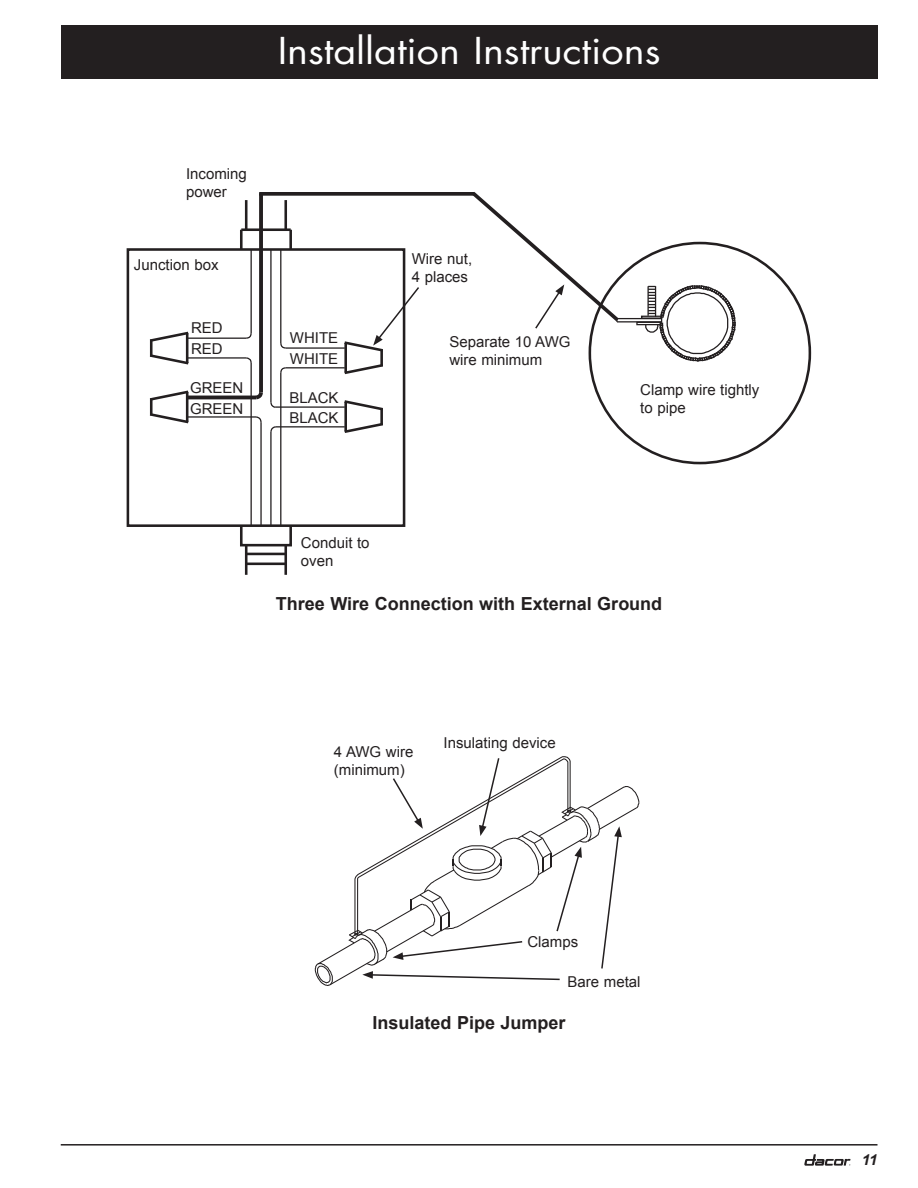
<style>
.page{position:relative;width:918px;height:1188px;background:#fff}
.page>*{position:absolute;margin:0;border:0;box-sizing:border-box;transform-origin:0 0}
.t1{font:36px "Futura Std";color:#fff;scale:1.1 1}
.t2{font:700 18px "Arial";color:#231f20}
.t3{font:15px/18px "Arial";color:#231f20}
.t4{font:italic 700 15px "Arial";color:#231f20}
</style>
<div class="page">
<svg style="left:804px;top:1154px;width:46px;height:12px"></svg>
<hr style="left:61px;top:1144px;width:817px;height:2px;background:#231f20">
<div style="left:61px;top:25px;width:817px;height:54px;background:#231f20"></div>
<div style="left:616px;top:318px;width:46px;height:4px;border:1px solid #231f20"></div>
<svg style="left:473px;top:192px;width:150px;height:138px"></svg>
<div style="left:641px;top:316px;width:21px;height:3px;border:1px solid #231f20"></div>
<svg style="left:645px;top:285px;width:91px;height:77px"></svg>
<div style="left:636px;top:322px;width:26px;height:3px;border:1px solid #231f20"></div>
<hr style="left:246px;top:563px;width:40px;height:2px;background:#231f20">
<hr style="left:246px;top:553px;width:40px;height:2px;background:#231f20">
<hr style="left:251px;top:250px;width:1px;height:83px;background:#231f20">
<hr style="left:280px;top:250px;width:1px;height:93px;background:#231f20">
<svg style="left:245px;top:332px;width:7px;height:7px"></svg>
<hr style="left:289px;top:230px;width:3px;height:20px;background:#231f20">
<hr style="left:241px;top:228px;width:50px;height:3px;background:#231f20">
<hr style="left:240px;top:230px;width:3px;height:20px;background:#231f20">
<svg style="left:149px;top:331px;width:42px;height:13px"></svg>
<hr style="left:187px;top:338px;width:59px;height:1px;background:#231f20">
<svg style="left:256px;top:416px;width:6px;height:6px"></svg>
<svg style="left:270px;top:426px;width:7px;height:6px"></svg>
<svg style="left:252px;top:393px;width:24px;height:15px"></svg>
<svg style="left:280px;top:367px;width:7px;height:7px"></svg>
<svg style="left:246px;top:357px;width:6px;height:7px"></svg>
<svg style="left:149px;top:352px;width:40px;height:13px"></svg>
<hr style="left:187px;top:357px;width:59px;height:2px;background:#231f20">
<hr style="left:187px;top:396px;width:69px;height:3px;background:#231f20">
<hr style="left:187px;top:416px;width:69px;height:2px;background:#231f20">
<svg style="left:259px;top:196px;width:4px;height:197px"></svg>
<hr style="left:270px;top:250px;width:2px;height:152px;background:#231f20">
<svg style="left:280px;top:342px;width:6px;height:7px"></svg>
<hr style="left:186px;top:333px;width:2px;height:30px;background:#231f20">
<hr style="left:150px;top:340px;width:3px;height:17px;background:#231f20">
<svg style="left:149px;top:390px;width:42px;height:13px"></svg>
<svg style="left:149px;top:411px;width:42px;height:13px"></svg>
<hr style="left:186px;top:392px;width:2px;height:30px;background:#231f20">
<hr style="left:150px;top:398px;width:3px;height:17px;background:#231f20">
<svg style="left:342px;top:423px;width:41px;height:10px"></svg>
<svg style="left:344px;top:400px;width:39px;height:10px"></svg>
<hr style="left:344px;top:402px;width:3px;height:29px;background:#231f20">
<hr style="left:380px;top:408px;width:3px;height:17px;background:#231f20">
<svg style="left:342px;top:364px;width:41px;height:11px"></svg>
<hr style="left:344px;top:343px;width:3px;height:30px;background:#231f20">
<hr style="left:380px;top:349px;width:3px;height:17px;background:#231f20">
<hr style="left:276px;top:426px;width:69px;height:1px;background:#231f20">
<hr style="left:276px;top:406px;width:69px;height:2px;background:#231f20">
<hr style="left:286px;top:367px;width:59px;height:1px;background:#231f20">
<hr style="left:286px;top:347px;width:59px;height:2px;background:#231f20">
<hr style="left:284px;top:545px;width:3px;height:30px;background:#231f20">
<hr style="left:245px;top:545px;width:3px;height:30px;background:#231f20">
<div style="left:240px;top:524px;width:52px;height:22px;border:3px solid #231f20"></div>
<hr style="left:280px;top:373px;width:1px;height:153px;background:#231f20">
<hr style="left:270px;top:432px;width:2px;height:94px;background:#231f20">
<hr style="left:260px;top:422px;width:2px;height:104px;background:#231f20">
<hr style="left:251px;top:363px;width:1px;height:163px;background:#231f20">
<hr style="left:284px;top:200px;width:3px;height:30px;background:#231f20">
<hr style="left:245px;top:200px;width:3px;height:30px;background:#231f20">
<div style="left:127px;top:248px;width:278px;height:279px;border:3px solid #231f20"></div>
<svg style="left:259px;top:192px;width:215px;height:4px"></svg>
<svg style="left:342px;top:285px;width:77px;height:68px"></svg>
<svg style="left:315px;top:756px;width:324px;height:230px"></svg>
<h1 class="t1" style="left:278px;top:28px;width:349px">Installation Instructions</h1>
<p class="t3" style="left:186px;top:164px;width:62px">Incoming power</p>
<p class="t3" style="left:134px;top:256px;width:86px">Junction box</p>
<p class="t3" style="left:412px;top:250px;width:62px">Wire nut,<br>4 places</p>
<p class="t3" style="left:191px;top:318px;width:33px;line-height:21px">RED<br>RED</p>
<p class="t3" style="left:290px;top:327px;width:50px;line-height:21px">WHITE<br>WHITE</p>
<p class="t3" style="left:190px;top:400px;width:55px">GREEN</p>
<p class="t3" style="left:190px;top:379px;width:55px">GREEN</p>
<p class="t3" style="left:289px;top:388px;width:51px;line-height:20.4px">BLACK<br>BLACK</p>
<p class="t3" style="left:301px;top:534px;width:70px">Conduit to oven</p>
<p class="t3" style="left:449px;top:333px;width:123px">Separate 10 AWG wire minimum</p>
<p class="t3" style="left:640px;top:381px;width:121px">Clamp wire tightly to pipe</p>
<p class="t2" style="left:276px;top:591px;width:388px">Three Wire Connection with External Ground</p>
<p class="t3" style="left:334px;top:742px;width:81px">4 AWG wire (minimum)</p>
<p class="t3" style="left:444px;top:734px;width:114px">Insulating device</p>
<p class="t3" style="left:527px;top:932px;width:52px">Clamps</p>
<p class="t3" style="left:568px;top:973px;width:74px">Bare metal</p>
<p class="t2" style="left:373px;top:1011px;width:195px">Insulated Pipe Jumper</p>
<p class="t4" style="left:862px;top:1150px;width:17px">11</p>
</div>
